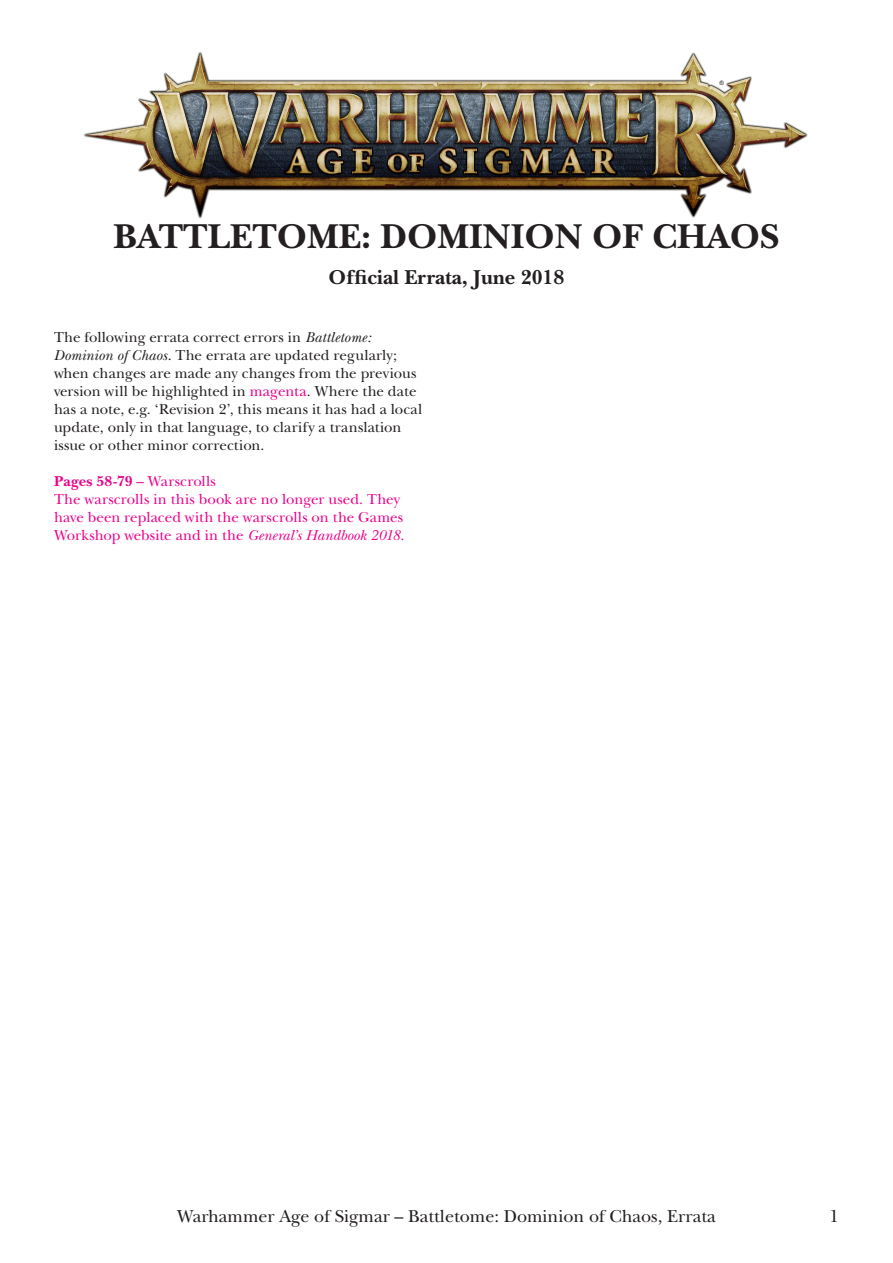
<style>
.page{position:relative;width:893px;height:1263px;background:#fff}
.page>*{position:absolute;margin:0;border:0;box-sizing:border-box;transform-origin:0 0}
.t1{font:700 36px "New Baskerville";color:#231f20}
.t2{font:700 21px "New Baskerville";color:#231f20}
.t3{font:18px "New Baskerville";color:#231f20}
._2_2_Answer{font:15px/18px "New Baskerville";letter-spacing:.005em;color:#231f20}
.Body_Copy_Roman{font:15px/18px "New Baskerville";letter-spacing:.005em;color:#ed028c}
._1_3_Sub-sub-header{font:15px "New Baskerville";letter-spacing:.01em;color:#ed028c}
.t4{font:6px "Arial";color:#231f20}
.s1{font-style:italic}
.s2{color:#ed028c}
.s3{font-weight:700}
</style>
<div class="page">
<img style="left:83px;top:51px;width:725px;height:168px">
<p class="t4" style="left:719px;top:79px;width:6px">®</p>
<p class="t1" style="left:113px;top:215px;width:667px">BATTLETOME: DOMINION OF CHAOS</p>
<p class="t2" style="left:329px;top:265px;width:237px">Official Errata, June 2018</p>
<p class="_2_2_Answer" style="left:54px;top:328px;width:370px">The following errata correct errors in <span class="s1">Battletome:<br>Dominion of Chaos</span>. The errata are updated regularly; when changes are made any changes from the previous version will be highlighted in <span class="s2">magenta</span>. Where the date has a note, e.g. ‘Revision 2’, this means it has had a local update, only in that language, to clarify a translation issue or other minor correction.</p>
<p class="_1_3_Sub-sub-header" style="left:54px;top:472px;width:163px"><span class="s3">Pages 58-79</span> – Warscrolls</p>
<p class="Body_Copy_Roman" style="left:54px;top:490px;width:352px">The warscrolls in this book are no longer used. They have been replaced with the warscrolls on the Games<br>Workshop website and in the <span class="s1">General’s Handbook 2018</span>.</p>
<p class="t3" style="left:177px;top:1205px;width:540px">Warhammer Age of Sigmar – Battletome: Dominion of Chaos, Errata</p>
<p class="t3" style="left:830px;top:1205px;width:11px">1</p>
</div>
